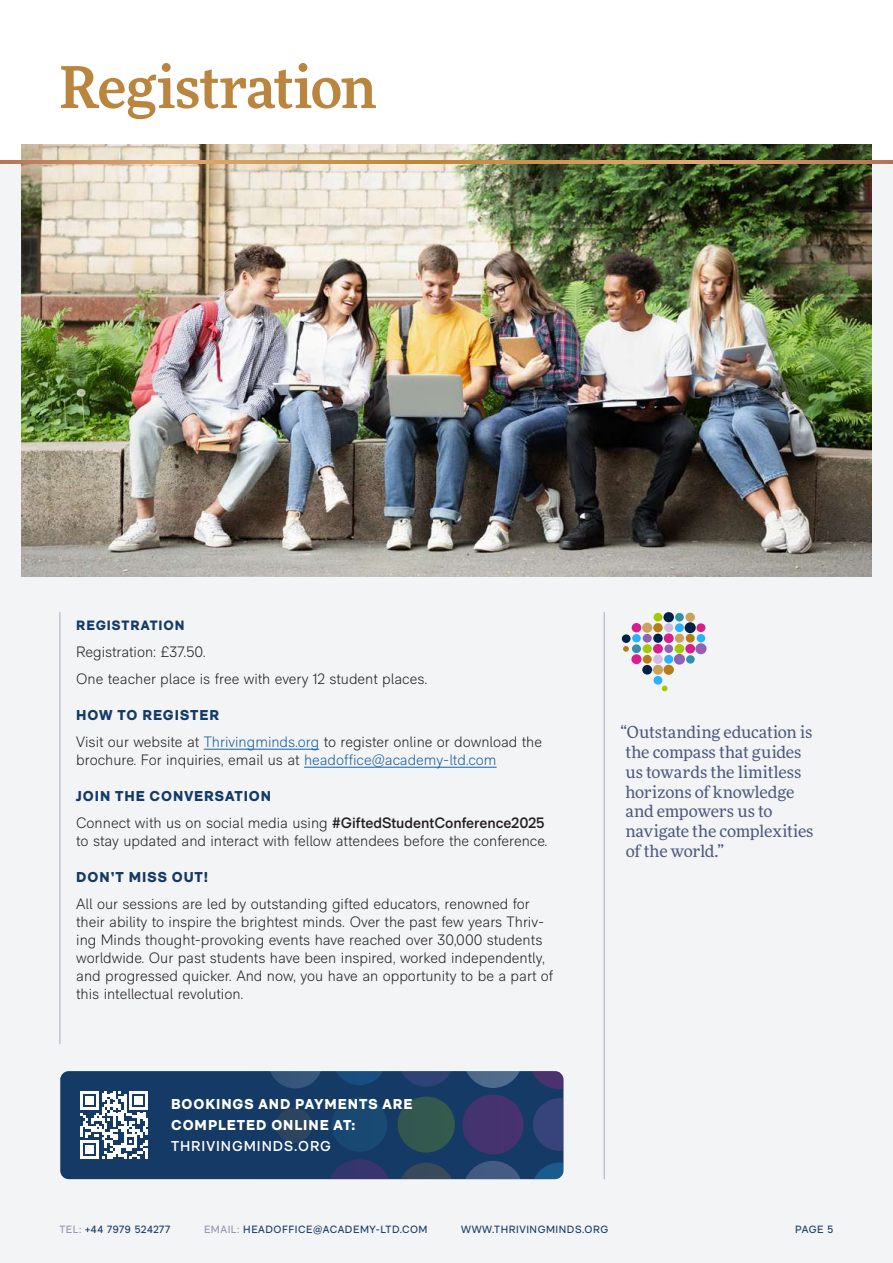
<style>
.page{position:relative;width:893px;height:1263px;background:#fff}
.page>*{position:absolute;margin:0;border:0;box-sizing:border-box;transform-origin:0 0}
.t1{font:500 57px "More Pro";letter-spacing:-.02em;color:#b9853f}
.t2{font:16.5px/19.8px "More Pro";letter-spacing:-.005em;color:#4d5a7e}
.t3{font:300 15px/18px "RM Neue";color:#231f20}
.t4{font:900 14.25px "RM Neue";letter-spacing:.065em;color:#143a65}
.t5{font:900 14.25px/21px "RM Neue";letter-spacing:.065em;color:#fff}
.t6{font:600 14.25px "RM Neue";letter-spacing:.065em;color:#fff}
.t7{font:900 13.5px "RM Neue";letter-spacing:.065em;color:#143a65}
.t8{font:10.5px "RM Neue";letter-spacing:.05em;color:#143a65}
.s1{color:#175d9e}
.s2{font-weight:600}
.s3{color:#9294ad}
</style>
<div class="page">
<div style="left:0;top:161px;width:893px;height:1102px;background:#f3f4f6"></div>
<img style="left:21px;top:144px;width:851px;height:432px">
<hr style="left:204px;top:749px;width:115px;height:1px;background:#175d9e">
<hr style="left:304px;top:767px;width:193px;height:1px;background:#175d9e">
<div style="left:653px;top:676px;width:9px;height:9px;background:#29b0ff;border-radius:50%"></div>
<svg style="left:662px;top:686px;width:6px;height:5px"></svg>
<div style="left:663px;top:665px;width:11px;height:10px;background:#b37d1a;border-radius:50%"></div>
<div style="left:653px;top:665px;width:10px;height:10px;background:#c9a35e;border-radius:50%"></div>
<div style="left:642px;top:665px;width:10px;height:10px;background:#002147;border-radius:50%"></div>
<div style="left:686px;top:655px;width:9px;height:9px;background:#308fad;border-radius:50%"></div>
<div style="left:674px;top:654px;width:11px;height:11px;background:#9161b5;border-radius:50%"></div>
<div style="left:664px;top:655px;width:9px;height:9px;background:#29b0ff;border-radius:50%"></div>
<div style="left:653px;top:654px;width:10px;height:10px;background:#d1bade;border-radius:50%"></div>
<div style="left:643px;top:655px;width:9px;height:9px;background:#b37d1a;border-radius:50%"></div>
<div style="left:631px;top:654px;width:10px;height:10px;background:#d61f8c;border-radius:50%"></div>
<div style="left:695px;top:643px;width:12px;height:11px;background:#9161b5;border-radius:50%"></div>
<div style="left:685px;top:644px;width:10px;height:9px;background:#d61f8c;border-radius:50%"></div>
<div style="left:675px;top:644px;width:9px;height:9px;background:#a3c900;border-radius:50%"></div>
<div style="left:664px;top:644px;width:9px;height:9px;background:#9161b5;border-radius:50%"></div>
<div style="left:653px;top:644px;width:10px;height:9px;background:#d61f8c;border-radius:50%"></div>
<div style="left:643px;top:644px;width:9px;height:9px;background:#a3c900;border-radius:50%"></div>
<div style="left:632px;top:644px;width:9px;height:9px;background:#308fad;border-radius:50%"></div>
<div style="left:697px;top:634px;width:8px;height:8px;background:#29b0ff;border-radius:50%"></div>
<div style="left:686px;top:634px;width:9px;height:9px;background:#b37d1a;border-radius:50%"></div>
<div style="left:675px;top:634px;width:9px;height:9px;background:#c9a35e;border-radius:50%"></div>
<div style="left:664px;top:633px;width:10px;height:10px;background:#d61f8c;border-radius:50%"></div>
<div style="left:653px;top:634px;width:10px;height:9px;background:#002147;border-radius:50%"></div>
<div style="left:643px;top:634px;width:9px;height:9px;background:#9161b5;border-radius:50%"></div>
<div style="left:622px;top:634px;width:9px;height:9px;background:#002147;border-radius:50%"></div>
<svg style="left:623px;top:646px;width:6px;height:6px"></svg>
<div style="left:632px;top:634px;width:9px;height:8px;background:#29b0ff;border-radius:50%"></div>
<div style="left:696px;top:623px;width:9px;height:9px;background:#d61f8c;border-radius:50%"></div>
<div style="left:685px;top:622px;width:11px;height:11px;background:#002147;border-radius:50%"></div>
<div style="left:675px;top:623px;width:9px;height:9px;background:#29b0ff;border-radius:50%"></div>
<div style="left:664px;top:623px;width:9px;height:9px;background:#d1bade;border-radius:50%"></div>
<div style="left:653px;top:623px;width:10px;height:9px;background:#b37d1a;border-radius:50%"></div>
<div style="left:642px;top:623px;width:10px;height:10px;background:#c9a35e;border-radius:50%"></div>
<div style="left:632px;top:623px;width:9px;height:9px;background:#d61f8c;border-radius:50%"></div>
<div style="left:685px;top:613px;width:10px;height:9px;background:#c9a35e;border-radius:50%"></div>
<div style="left:675px;top:613px;width:9px;height:8px;background:#308fad;border-radius:50%"></div>
<div style="left:663px;top:612px;width:11px;height:10px;background:#002147;border-radius:50%"></div>
<div style="left:653px;top:613px;width:9px;height:8px;background:#a3c900;border-radius:50%"></div>
<hr style="left:604px;top:612px;width:1px;height:567px;background:#a8aabe">
<hr style="left:60px;top:612px;width:1px;height:432px;background:#a8aabe">
<div style="left:60px;top:1071px;width:503px;height:108px;background:#143a65;border-radius:9px"></div>
<svg style="left:534px;top:1162px;width:29px;height:17px"></svg>
<svg style="left:466px;top:1161px;width:55px;height:18px"></svg>
<svg style="left:401px;top:1163px;width:51px;height:16px"></svg>
<svg style="left:330px;top:1159px;width:59px;height:20px"></svg>
<svg style="left:533px;top:1098px;width:30px;height:53px"></svg>
<div style="left:462px;top:1094px;width:62px;height:60px;background:#45336e;border-radius:50%"></div>
<div style="left:398px;top:1096px;width:57px;height:56px;background:#32584f;border-radius:50%"></div>
<div style="left:332px;top:1097px;width:55px;height:55px;background:#194971;border-radius:50%"></div>
<svg style="left:529px;top:1071px;width:34px;height:18px"></svg>
<svg style="left:464px;top:1071px;width:58px;height:17px"></svg>
<svg style="left:398px;top:1071px;width:56px;height:16px"></svg>
<svg style="left:268px;top:1071px;width:55px;height:17px"></svg>
<div style="left:276px;top:1108px;width:36px;height:35px;background:#2c445d;border-radius:50%"></div>
<svg style="left:333px;top:1071px;width:53px;height:14px"></svg>
<svg style="left:80px;top:1091px;width:68px;height:68px"></svg>
<svg style="left:0;top:161px;width:893px;height:2px;background:#cf9357"></svg>
<h1 class="t1" style="left:60px;top:46px;width:318px">Registration</h1>
<p class="t7" style="left:76px;top:617px;width:110px">REGISTRATION</p>
<p class="t3" style="left:76px;top:638px;width:353px;line-height:27px">Registration: £37.50.<br>One teacher place is free with every 12 student places.</p>
<p class="t4" style="left:76px;top:706px;width:144px">HOW TO REGISTER</p>
<p class="t3" style="left:76px;top:733px;width:467px">Visit our website at <span class="s1">Thrivingminds.org</span> to register online or download the brochure. For inquiries, email us at <span class="s1">headoffice@academy-ltd.com</span></p>
<p class="t4" style="left:76px;top:787px;width:196px">JOIN THE CONVERSATION</p>
<p class="t3" style="left:76px;top:814px;width:473px">Connect with us on social media using <span class="s2">#GiftedStudentConference2025 </span>to stay updated and interact with fellow attendees before the conference.</p>
<p class="t4" style="left:76px;top:868px;width:133px">DON’T MISS OUT!</p>
<p class="t3" style="left:76px;top:895px;width:479px">All our sessions are led by outstanding gifted educators, renowned for their ability to inspire the brightest minds. Over the past few years Thriv&shy;ing Minds thought-provoking events have reached over 30,000 students worldwide. Our past students have been inspired, worked independently, and progressed quicker. And now, you have an opportunity to be a part of this intellectual revolution.</p>
<p class="t5" style="left:171px;top:1094px;width:243px">BOOKINGS AND PAYMENTS ARE<br>COMPLETED ONLINE AT:</p>
<p class="t6" style="left:171px;top:1138px;width:161px">THRIVINGMINDS.ORG</p>
<p class="t2" style="left:620px;top:721px;width:195px">“Outstanding education is the compass that guides us towards the limitless horizons of knowledge and empowers us to navigate the complexities of the world.”</p>
<p class="t8" style="left:60px;top:1223px;width:112px"><span class="s3">TEL:</span> +44 7979 524277</p>
<p class="t8" style="left:204px;top:1223px;width:225px"><span class="s3">EMAIL:</span> HEADOFFICE@ACADEMY-LTD.COM</p>
<p class="t8" style="left:461px;top:1223px;width:149px">WWW.THRIVINGMINDS.ORG</p>
<p class="t8" style="left:795px;top:1223px;width:40px">PAGE 5</p>
</div>
